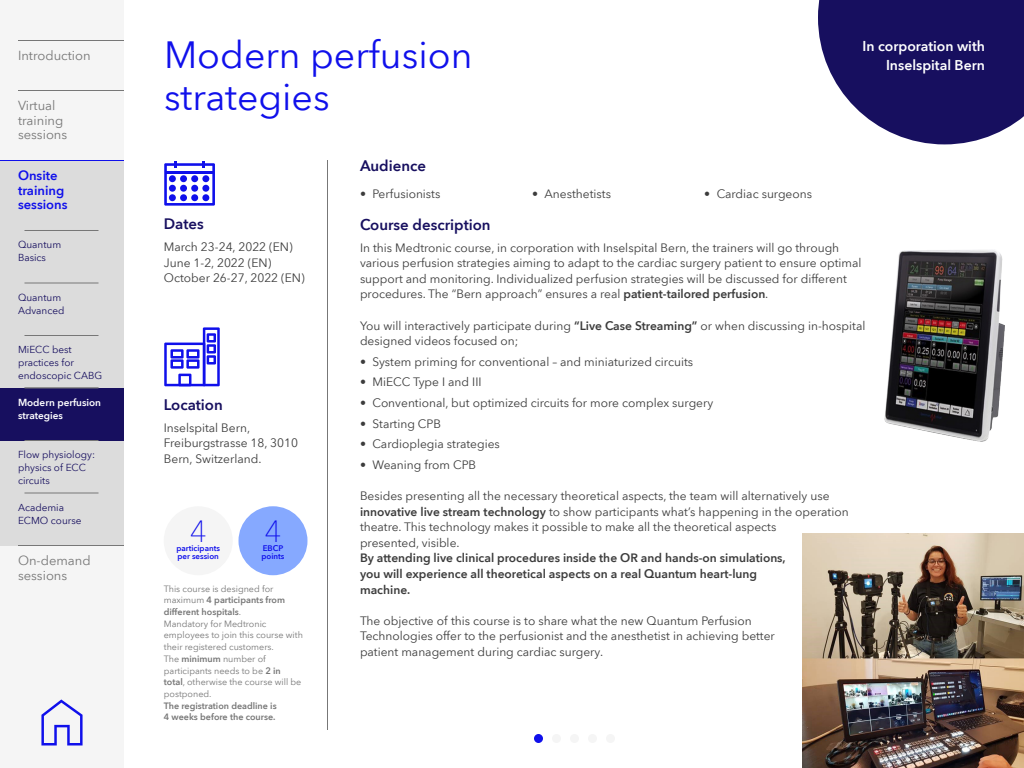
<style>
.page{position:relative;width:1024px;height:768px;background:#fff}
.page>*{position:absolute;margin:0;border:0;box-sizing:border-box;transform-origin:0 0}
.t1{font:37.5px/41.2px "Avenir Next World";color:#1010eb}
.t2{font:100 30px "Avenir Next World";color:#1010eb}
.t3{font:600 15px "Avenir Next World";color:#170f5f}
.t4{font:600 14px/18.2px "Avenir Next World";color:#fff;text-align:right}
.t5{font:13px/14.3px "Avenir Next World";color:#777}
.t6{font:600 13px/14.3px "Avenir Next World";color:#1010eb}
.t7{font:12px/15.6px "Avenir Next World";color:#3c3c3c}
.t8{font:600 12px/15.6px "Avenir Next World";color:#3c3c3c}
.t9{font:10px/13px "Avenir Next World";color:#170f5f}
.t10{font:600 10px/13px "Avenir Next World";color:#fff}
.t11{font:9px/11.7px "Avenir Next World";color:#777}
.t12{font:600 9px/11.7px "Avenir Next World";color:#777}
.t13{font:600 8px/8.8px "Avenir Next World";color:#1010eb}
.s1{font-weight:600}
</style>
<div class="page">
<div style="left:0;top:0;width:124px;height:768px;background:#f5f5f5"></div>
<div style="left:0;top:160px;width:124px;height:386px;background:#dcdcdc"></div>
<img style="left:802px;top:534px;width:222px;height:234px">
<div style="left:164px;top:506px;width:69px;height:69px;background:#f5f5f5;border-radius:50%"></div>
<div style="left:238px;top:506px;width:70px;height:69px;background:#86a9ff;border-radius:50%"></div>
<svg style="left:164px;top:161px;width:51px;height:45px"></svg>
<div style="left:169px;top:175px;width:7px;height:7px;background:#1010eb;border-radius:50%"></div>
<div style="left:180px;top:175px;width:7px;height:7px;background:#1010eb;border-radius:50%"></div>
<div style="left:191px;top:175px;width:7px;height:7px;background:#1010eb;border-radius:50%"></div>
<div style="left:202px;top:175px;width:7px;height:7px;background:#1010eb;border-radius:50%"></div>
<div style="left:169px;top:185px;width:7px;height:7px;background:#1010eb;border-radius:50%"></div>
<div style="left:180px;top:185px;width:7px;height:7px;background:#1010eb;border-radius:50%"></div>
<div style="left:191px;top:185px;width:7px;height:7px;background:#1010eb;border-radius:50%"></div>
<div style="left:202px;top:185px;width:7px;height:7px;background:#1010eb;border-radius:50%"></div>
<div style="left:169px;top:194px;width:7px;height:7px;background:#1010eb;border-radius:50%"></div>
<div style="left:180px;top:194px;width:7px;height:7px;background:#1010eb;border-radius:50%"></div>
<div style="left:191px;top:194px;width:7px;height:7px;background:#1010eb;border-radius:50%"></div>
<div style="left:202px;top:194px;width:7px;height:7px;background:#1010eb;border-radius:50%"></div>
<svg style="left:164px;top:327px;width:56px;height:59px"></svg>
<hr style="left:327px;top:160px;width:1px;height:570px;background:#777">
<svg style="left:818px;top:0;width:206px;height:144px;background:#373075"></svg>
<img style="left:885px;top:250px;width:119px;height:191px">
<hr style="left:18px;top:40px;width:106px;height:1px;background:#777">
<hr style="left:0;top:160px;width:124px;height:1px;background:#1010eb">
<hr style="left:18px;top:90px;width:106px;height:1px;background:#777">
<hr style="left:24px;top:230px;width:74px;height:1px;background:#777">
<hr style="left:24px;top:283px;width:74px;height:1px;background:#777">
<hr style="left:24px;top:335px;width:74px;height:1px;background:#777">
<svg style="left:41px;top:700px;width:42px;height:46px"></svg>
<hr style="left:18px;top:545px;width:106px;height:1px;background:#777">
<hr style="left:24px;top:493px;width:74px;height:1px;background:#777">
<div style="left:0;top:388px;width:124px;height:52px;background:#170f5f"></div>
<hr style="left:24px;top:388px;width:74px;height:1px;background:#777">
<hr style="left:24px;top:440px;width:74px;height:1px;background:#777">
<div style="left:534px;top:734px;width:9px;height:9px;background:#1010eb;border-radius:50%"></div>
<div style="left:570px;top:734px;width:9px;height:9px;background:#f5f5f5;border-radius:50%"></div>
<div style="left:552px;top:734px;width:9px;height:9px;background:#f5f5f5;border-radius:50%"></div>
<div style="left:588px;top:734px;width:9px;height:9px;background:#f5f5f5;border-radius:50%"></div>
<div style="left:606px;top:734px;width:9px;height:9px;background:#f5f5f5;border-radius:50%"></div>
<p class="t5" style="left:18px;top:49px;width:74px">Introduction</p>
<p class="t5" style="left:18px;top:99px;width:51px">Virtual training sessions</p>
<p class="t6" style="left:18px;top:169px;width:51px">Onsite training sessions</p>
<p class="t9" style="left:18px;top:238px;width:45px">Quantum<br>Basics</p>
<p class="t9" style="left:18px;top:291px;width:48px">Quantum<br>Advanced</p>
<p class="t9" style="left:18px;top:343px;width:86px">MiECC best practices for endoscopic CABG</p>
<p class="t10" style="left:18px;top:396px;width:85px">Modern perfusion strategies</p>
<p class="t9" style="left:18px;top:448px;width:79px">Flow physiology: physics of ECC circuits</p>
<p class="t9" style="left:18px;top:501px;width:65px">Academia<br>ECMO course</p>
<p class="t5" style="left:18px;top:554px;width:74px">On-demand sessions</p>
<h1 class="t1" style="left:164px;top:35px;width:310px">Modern perfusion strategies</h1>
<p class="t4" style="left:862px;top:37px;width:124px">In corporation with<br>Inselspital Bern</p>
<p class="t3" style="left:164px;top:215px;width:41px">Dates</p>
<p class="t7" style="left:164px;top:239px;width:142px">March 23-24, 2022 (EN)<br>June 1-2, 2022 (EN)<br>October 26-27, 2022 (EN)</p>
<p class="t3" style="left:164px;top:396px;width:60px">Location</p>
<p class="t7" style="left:164px;top:420px;width:136px">Inselspital Bern,<br>Freiburgstrasse 18, 3010<br>Bern, Switzerland.</p>
<h2 class="t2" style="left:190px;top:507px;width:18px">4</h2>
<p class="t13" style="left:176px;top:543px;width:45px">participants per session</p>
<h2 class="t2" style="left:265px;top:507px;width:18px">4</h2>
<p class="t13" style="left:261px;top:543px;width:25px">EBCP points</p>
<p class="t11" style="left:164px;top:583px;width:141px">This course is designed for maximum <span class="s1">4 participants from different hospitals</span>.<br>Mandatory for Medtronic employees to join this course with their registered customers.<br>The <span class="s1">minimum</span> number of participants needs to be <span class="s1">2 in total</span>, otherwise the course will be postponed.</p>
<p class="t12" style="left:164px;top:700px;width:114px">The registration deadline is<br>4 weeks before the course.</p>
<p class="t3" style="left:360px;top:157px;width:68px">Audience</p>
<p class="t7" style="left:360px;top:186px;width:82px">• Perfusionists</p>
<p class="t7" style="left:532px;top:186px;width:80px">• Anesthetists</p>
<p class="t7" style="left:704px;top:186px;width:109px">• Cardiac surgeons</p>
<p class="t3" style="left:360px;top:216px;width:132px">Course description</p>
<p class="t7" style="left:360px;top:240px;width:503px">In this Medtronic course, in corporation with Inselspital Bern, the trainers will go through various perfusion strategies aiming to adapt to the cardiac surgery patient to ensure optimal support and monitoring. Individualized perfusion strategies will be discussed for different procedures. The “Bern approach” ensures a real <span class="s1">patient-tailored perfusion</span>.</p>
<p class="t7" style="left:360px;top:318px;width:507px">You will interactively participate during <span class="s1">“Live Case Streaming”</span> or when discussing in-hospital designed videos focused on;</p>
<p class="t7" style="left:360px;top:354px;width:335px">• System priming for conventional – and miniaturized circuits</p>
<p class="t7" style="left:360px;top:375px;width:123px">• MiECC Type I and III</p>
<p class="t7" style="left:360px;top:395px;width:355px">• Conventional, but optimized circuits for more complex surgery</p>
<p class="t7" style="left:360px;top:416px;width:83px">• Starting CPB</p>
<p class="t7" style="left:360px;top:436px;width:141px">• Cardioplegia strategies</p>
<p class="t7" style="left:360px;top:457px;width:118px">• Weaning from CPB</p>
<p class="t7" style="left:360px;top:488px;width:490px">Besides presenting all the necessary theoretical aspects, the team will alternatively use <span class="s1">innovative live stream technology</span> to show participants what’s happening in the operation theatre. This technology makes it possible to make all the theoretical aspects<br>presented, visible.</p>
<p class="t8" style="left:360px;top:551px;width:427px">By attending live clinical procedures inside the OR and hands-on simulations, you will experience all theoretical aspects on a real Quantum heart-lung machine.</p>
<p class="t7" style="left:360px;top:613px;width:416px">The objective of this course is to share what the new Quantum Perfusion<br>Technologies offer to the perfusionist and the anesthetist in achieving better patient management during cardiac surgery.</p>
</div>
